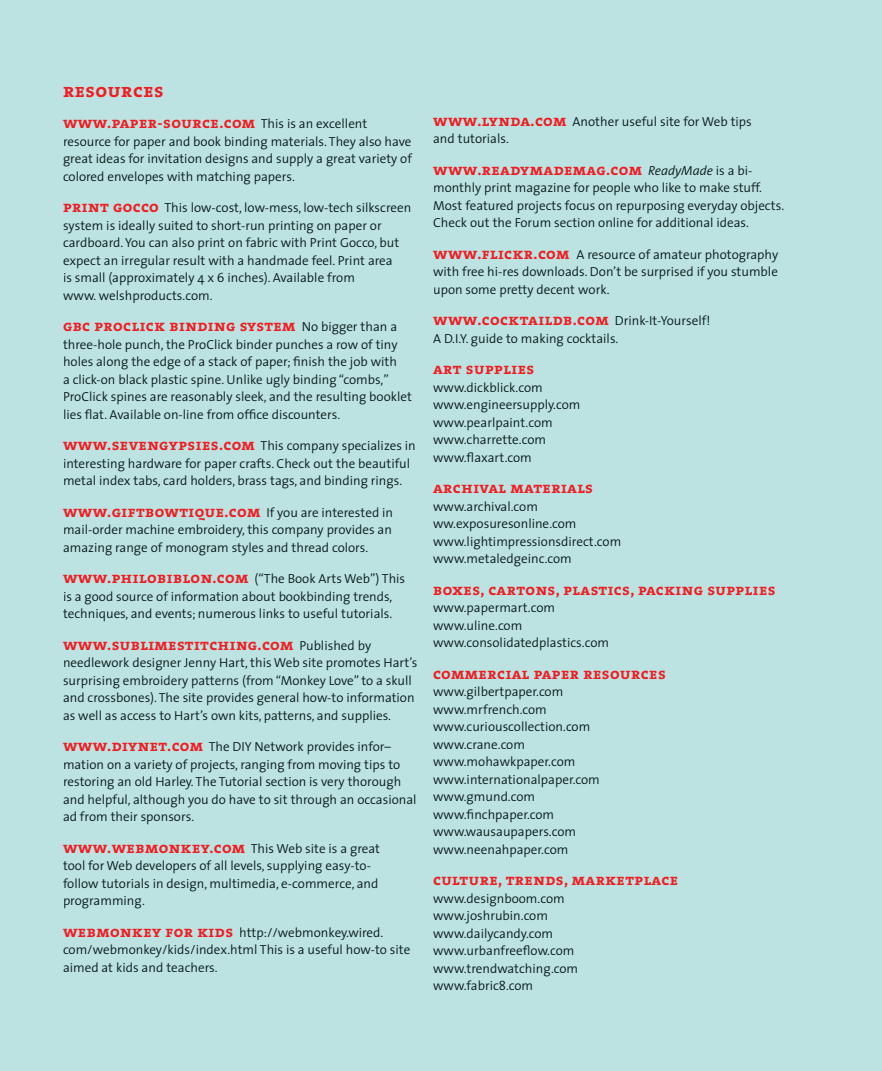
<style>
.page{position:relative;width:882px;height:1071px;background:#bce3e1}
.page>*{position:absolute;margin:0;border:0;box-sizing:border-box;transform-origin:0 0}
.t1{font:19.25px "The Serif Bold Caps";letter-spacing:.025em;color:#ee1d23}
.t2{font:15.75px "The Serif Bold Caps";letter-spacing:.025em;color:#ee1d23}
.t3{font:300 13.12px/17.5px "The Sans";color:#09191a}
.s1{font-family:"The Sans";font-weight:300;font-size:13.12px;color:#09191a}
.s2{font-family:"The Serif Bold Caps";font-weight:400;font-size:15.75px;color:#ee1d23}
.s3{font-family:"The Sans";font-weight:300;font-style:italic;font-size:13.12px;color:#09191a}
</style>
<div class="page">
<h1 class="t1" style="left:63px;top:74px;width:102px">resources</h1>
<p class="t2" style="left:63px;top:110px;width:306px">www.paper-source.com <span class="s1">This is an excellent</span></p>
<p class="t3" style="left:63px;top:132px;width:350px;text-align:justify">resource for paper and book binding materials. They also have great ideas for invitation designs and supply a great variety of colored envelopes with matching papers.</p>
<p class="t3" style="left:63px;top:199px;width:350px"><span class="s2">print gocco</span> This low-cost, low-mess, low-tech silkscreen system is ideally suited to short-run printing on paper or cardboard. You can also print on fabric with Print Gocco, but expect an irregular result with a handmade feel. Print area<br>is small (approximately 4 x 6 inches). Available from<br>www. welshproducts.com.</p>
<p class="t2" style="left:63px;top:313px;width:336px">gbc proclick binding system <span class="s1">No bigger than a</span></p>
<p class="t3" style="left:63px;top:335px;width:351px">three-hole punch, the ProClick binder punches a row of tiny holes along the edge of a stack of paper; finish the job with<br>a click-on black plastic spine. Unlike ugly binding “combs,” ProClick spines are reasonably sleek, and the resulting booklet lies flat. Available on-line from office discounters.</p>
<p class="t3" style="left:63px;top:437px;width:354px"><span class="s2">www.sevengypsies.com</span> This company specializes in interesting hardware for paper crafts. Check out the beautiful metal index tabs, card holders, brass tags, and binding rings.</p>
<p class="t2" style="left:63px;top:498px;width:332px">www.giftbowtique.com <span class="s1">If you are interested in</span></p>
<p class="t3" style="left:63px;top:521px;width:330px">mail-order machine embroidery, this company provides an amazing range of monogram styles and thread colors.</p>
<p class="t3" style="left:63px;top:570px;width:344px"><span class="s2">www.philobiblon.com</span> (“The Book Arts Web”) This is a good source of information about bookbinding trends, techniques, and events; numerous links to useful tutorials.</p>
<p class="t2" style="left:63px;top:631px;width:310px">www.sublimestitching.com <span class="s1">Published by</span></p>
<p class="t3" style="left:63px;top:654px;width:356px">needlework designer Jenny Hart, this Web site promotes Hart’s surprising embroidery patterns (from “Monkey Love” to a skull and crossbones). The site provides general how-to information as well as access to Hart’s own kits, patterns, and supplies.</p>
<p class="t3" style="left:63px;top:738px;width:355px"><span class="s2">www.diynet.com</span> The DIY Network provides infor– mation on a variety of projects, ranging from moving tips to restoring an old Harley. The Tutorial section is very thorough and helpful, although you do have to sit through an occasional ad from their sponsors.</p>
<p class="t3" style="left:63px;top:839px;width:318px"><span class="s2">www.webmonkey.com</span> This Web site is a great tool for Web developers of all levels, supplying easy-to&shy;follow tutorials in design, multimedia, e-commerce, and programming.</p>
<p class="t3" style="left:63px;top:923px;width:349px"><span class="s2">webmonkey for kids</span> http://webmonkey.wired. com/webmonkey/kids/index.html This is a useful how-to site aimed at kids and teachers.</p>
<p class="t3" style="left:433px;top:112px;width:320px"><span class="s2">www.lynda.com</span> Another useful site for Web tips and tutorials.</p>
<p class="t2" style="left:433px;top:156px;width:321px">www.readymademag.com <span class="s3">ReadyMade</span> <span class="s1">is a bi-</span></p>
<p class="t3" style="left:433px;top:179px;width:353px">monthly print magazine for people who like to make stuff.<br>Most featured projects focus on repurposing everyday objects.<br>Check out the Forum section online for additional ideas.</p>
<p class="t3" style="left:433px;top:245px;width:347px;text-align:justify"><span class="s2">www.flickr.com</span> A resource of amateur photography with free hi-res downloads. Don’t be surprised if you stumble upon some pretty decent work.</p>
<p class="t2" style="left:433px;top:307px;width:279px">www.cocktaildb.com <span class="s1">Drink-It-Yourself!</span></p>
<p class="t3" style="left:433px;top:329px;width:187px">A D.I.Y. guide to making cocktails.</p>
<p class="t2" style="left:433px;top:356px;width:103px">art supplies</p>
<p class="t3" style="left:433px;top:378px;width:149px">www.dickblick.com www.engineersupply.com www.pearlpaint.com www.charrette.com www.flaxart.com</p>
<p class="t2" style="left:433px;top:475px;width:162px">archival materials</p>
<p class="t3" style="left:433px;top:497px;width:190px">www.archival.com ww.exposuresonline.com www.lightimpressionsdirect.com www.metaledgeinc.com</p>
<p class="t2" style="left:433px;top:576px;width:344px">boxes, cartons, plastics, packing supplies</p>
<p class="t3" style="left:433px;top:599px;width:177px">www.papermart.com www.uline.com www.consolidatedplastics.com</p>
<p class="t2" style="left:433px;top:660px;width:234px">commercial paper resources</p>
<p class="t3" style="left:433px;top:683px;width:168px">www.gilbertpaper.com www.mrfrench.com www.curiouscollection.com www.crane.com www.mohawkpaper.com www.internationalpaper.com www.gmund.com www.finchpaper.com www.wausaupapers.com www.neenahpaper.com</p>
<p class="t2" style="left:433px;top:867px;width:247px">culture, trends, marketplace</p>
<p class="t3" style="left:433px;top:889px;width:147px">www.designboom.com www.joshrubin.com www.dailycandy.com www.urbanfreeflow.com www.trendwatching.com www.fabric8.com</p>
</div>
